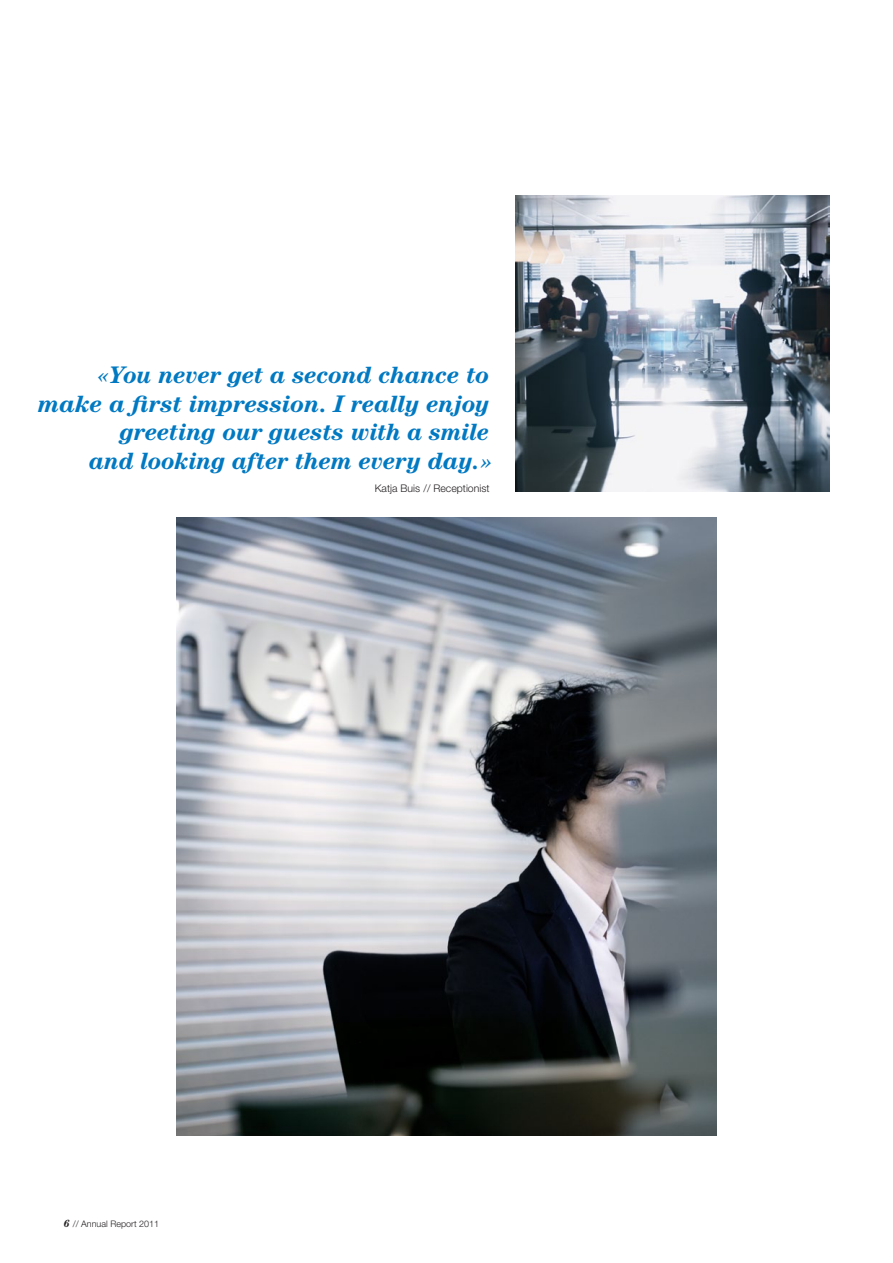
<style>
.page{position:relative;width:893px;height:1263px;background:#fff}
.page>*{position:absolute;margin:0;border:0;box-sizing:border-box;transform-origin:0 0}
.t1{font:italic 700 24px/28.5px "Century Std";letter-spacing:-.015em;color:#0079c2;text-align:right}
.t2{font:300 10.5px "Helvetica Neue LT Std";color:#231f20}
.t3{font:300 9px "Helvetica Neue LT Std";color:#231f20}
.s1{font-family:"Century Std";font-weight:700;font-style:italic;font-size:10.5px}
</style>
<div class="page">
<img style="left:177px;top:517px;width:539px;height:618px">
<img style="left:516px;top:196px;width:313px;height:296px">
<p class="t1" style="left:38px;top:361px;width:456px">«You never get a second chance to make a first impression. I really enjoy greeting our guests with a smile<br>and looking after them every day.»</p>
<p class="t2" style="left:375px;top:482px;width:116px">Katja Buis // Receptionist</p>
<p class="t3" style="left:64px;top:1218px;width:97px"><span class="s1">6</span> // Annual Report 2011</p>
</div>
